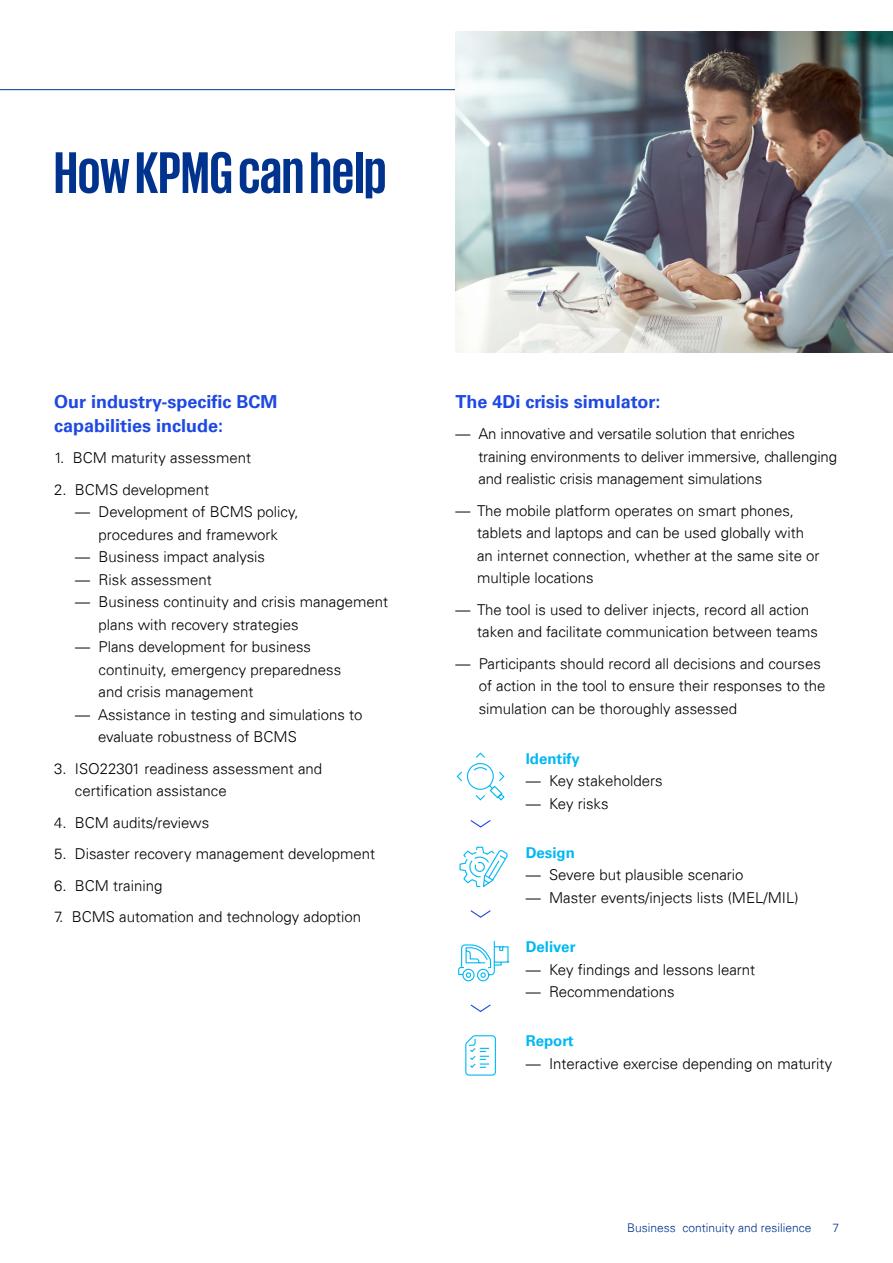
<style>
.page{position:relative;width:893px;height:1263px;background:#fff}
.page>*{position:absolute;margin:0;border:0;box-sizing:border-box;transform-origin:0 0}
.t1{font:700 60px "KPMG";color:#00338d}
.t2{font:700 18px/24px "Univers 65";color:#1e49e2}
.t3{font:300 15px/22.5px "Univers 45";color:#000}
.t4{font:700 15px "Univers 65";color:#00b8f5}
.t5{font:300 12px "Univers 45";color:#00338d}
</style>
<div class="page">
<hr style="left:0;top:89px;width:893px;height:1px;background:#00338d">
<svg style="left:465px;top:1035px;width:31px;height:41px"></svg>
<svg style="left:458px;top:941px;width:51px;height:41px"></svg>
<svg style="left:456px;top:752px;width:49px;height:49px"></svg>
<svg style="left:459px;top:846px;width:49px;height:42px"></svg>
<svg style="left:470px;top:820px;width:21px;height:8px"></svg>
<svg style="left:470px;top:910px;width:21px;height:8px"></svg>
<svg style="left:470px;top:1004px;width:21px;height:8px"></svg>
<img style="left:455px;top:32px;width:438px;height:320px">
<h1 class="t1" style="left:54px;top:142px;width:334px">How KPMG can help</h1>
<p class="t2" style="left:54px;top:390px;width:225px">Our industry-specific BCM capabilities include:</p>
<p class="t3" style="left:54px;top:447px;width:199px">1. BCM maturity assessment</p>
<p class="t3" style="left:54px;top:478px;width:157px">2. BCMS development</p>
<p class="t3" style="left:75px;top:501px;width:225px;text-align:center">— Development of BCMS policy, procedures and framework</p>
<p class="t3" style="left:75px;top:546px;width:191px">— Business impact analysis</p>
<p class="t3" style="left:75px;top:568px;width:138px">— Risk assessment</p>
<p class="t3" style="left:99px;top:591px;width:291px;text-indent:-23px">— Business continuity and crisis management plans with recovery strategies</p>
<p class="t3" style="left:99px;top:636px;width:244px;text-indent:-23px">— Plans development for business continuity, emergency preparedness and crisis management</p>
<p class="t3" style="left:98px;top:703px;width:266px;text-indent:-23px">— Assistance in testing and simulations to evaluate robustness of BCMS</p>
<p class="t3" style="left:75px;top:757px;width:249px;text-indent:-21px">3. ISO22301 readiness assessment and certification assistance</p>
<p class="t3" style="left:54px;top:811px;width:157px">4. BCM audits/reviews</p>
<p class="t3" style="left:54px;top:843px;width:323px">5. Disaster recovery management development</p>
<p class="t3" style="left:54px;top:874px;width:110px">6. BCM training</p>
<p class="t3" style="left:54px;top:906px;width:309px">7. BCMS automation and technology adoption</p>
<p class="t2" style="left:455px;top:390px;width:206px">The 4Di crisis simulator:</p>
<p class="t3" style="left:478px;top:423px;width:360px;text-indent:-23px">— An innovative and versatile solution that enriches training environments to deliver immersive, challenging and realistic crisis management simulations</p>
<p class="t3" style="left:477px;top:499px;width:344px;text-indent:-22px">— The mobile platform operates on smart phones, tablets and laptops and can be used globally with an internet connection, whether at the same site or multiple locations</p>
<p class="t3" style="left:477px;top:598px;width:342px;text-indent:-22px">— The tool is used to deliver injects, record all action taken and facilitate communication between teams</p>
<p class="t3" style="left:479px;top:652px;width:348px;text-indent:-23px">— Participants should record all decisions and courses of action in the tool to ensure their responses to the simulation can be thoroughly assessed</p>
<p class="t4" style="left:526px;top:750px;width:56px">Identify</p>
<p class="t3" style="left:526px;top:770px;width:138px">— Key stakeholders</p>
<p class="t3" style="left:526px;top:792px;width:84px">— Key risks</p>
<p class="t4" style="left:526px;top:844px;width:51px">Design</p>
<p class="t3" style="left:526px;top:864px;width:219px">— Severe but plausible scenario</p>
<p class="t3" style="left:526px;top:886px;width:274px">— Master events/injects lists (MEL/MIL)</p>
<p class="t4" style="left:526px;top:938px;width:51px">Deliver</p>
<p class="t3" style="left:526px;top:958px;width:231px">— Key findings and lessons learnt</p>
<p class="t3" style="left:526px;top:981px;width:150px">— Recommendations</p>
<p class="t4" style="left:526px;top:1032px;width:50px">Report</p>
<p class="t3" style="left:526px;top:1052px;width:308px">— Interactive exercise depending on maturity</p>
<p class="t5" style="left:627px;top:1220px;width:186px">Business continuity and resilience</p>
<p class="t5" style="left:832px;top:1220px;width:8px">7</p>
</div>
